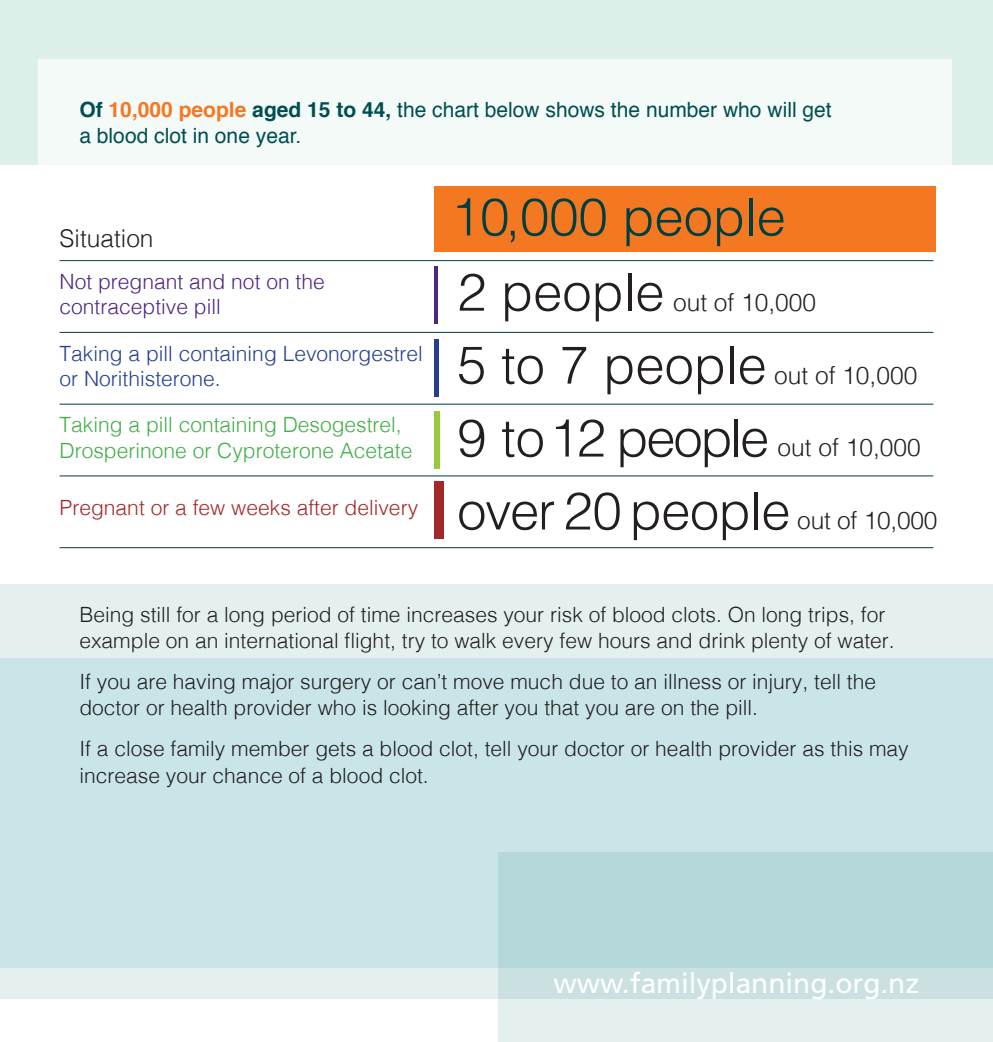
<style>
.page{position:relative;width:993px;height:1042px;background:#fff}
.page>*{position:absolute;margin:0;border:0;box-sizing:border-box;transform-origin:0 0}
.n_helv_lite_12pt{font:300 52.5px "Helvetica";letter-spacing:-.005em;color:#231f20}
.n_helv_lite_12pt-2{font:300 52.5px "Helvetica";color:#003f3f}
.n_helv_lite_12pt-3{font:300 52.5px "Helvetica";letter-spacing:-.04em;color:#231f20}
.t1{font:28px "Frutiger";color:#fff}
.n_helv_lite_12pt-4{font:300 24.5px "Helvetica";color:#231f20}
.n_helv_lite_12pt-5{font:300 21px/26.2px "Helvetica";color:#231f20}
.n_helv_lite_12pt-6{font:21px/25.2px "Helvetica";color:#004f50}
.n_helv_lite_12pt-7{font:300 21px/25.2px "Helvetica";color:#40ae49}
.n_helv_lite_12pt-8{font:300 21px/25.2px "Helvetica";color:#253f8e}
.n_helv_lite_12pt-9{font:300 21px/25.2px "Helvetica";color:#4e2582}
.n_helv_lite_12pt-10{font:300 21px "Helvetica";color:#a12929}
.s1{font-weight:700}
.s2{font-weight:700;color:#f47721}
</style>
<div class="page">
<hr style="left:434px;top:266px;width:3px;height:57px;background:#4e2582">
<div style="left:434px;top:340px;width:5px;height:57px;background:#253f8e"></div>
<div style="left:434px;top:411px;width:6px;height:57px;background:#96c93c"></div>
<div style="left:434px;top:481px;width:10px;height:57px;background:#a12929"></div>
<svg style="left:0;top:584px;width:992px;height:414px;fill:#cae5e8"></svg>
<div style="left:0;top:0;width:992px;height:164px;background:#dcefe8"></div>
<svg style="left:498px;top:852px;width:494px;height:190px;fill:#b4d7da"></svg>
<div style="left:434px;top:186px;width:501px;height:66px;background:#f47721"></div>
<hr style="left:60px;top:260px;width:873px;height:1px;background:#003f3f">
<hr style="left:60px;top:332px;width:873px;height:1px;background:#003f3f">
<hr style="left:60px;top:404px;width:873px;height:1px;background:#003f3f">
<hr style="left:60px;top:475px;width:873px;height:1px;background:#003f3f">
<hr style="left:60px;top:547px;width:873px;height:1px;background:#003f3f">
<div style="left:38px;top:60px;width:913px;height:118px;background:#f4faf8"></div>
<p class="n_helv_lite_12pt-6" style="left:79px;top:98px;width:753px"><span class="s1">Of</span> <span class="s2">10,000 people</span> <span class="s1">aged 15 to 44,</span> the chart below shows the number who will get a blood clot in one year.</p>
<p class="n_helv_lite_12pt-4" style="left:60px;top:218px;width:95px">Situation</p>
<p class="n_helv_lite_12pt-2" style="left:451px;top:172px;width:336px">10,000 people</p>
<p class="n_helv_lite_12pt-9" style="left:60px;top:267px;width:266px">Not pregnant and not on the contraceptive pill</p>
<p class="n_helv_lite_12pt" style="left:457px;top:247px;width:209px">2 people</p>
<p class="n_helv_lite_12pt" style="left:457px;top:320px;width:311px">5 to 7 people</p>
<p class="n_helv_lite_12pt-3" style="left:457px;top:393px;width:313px">9 to12 people</p>
<p class="n_helv_lite_12pt" style="left:457px;top:466px;width:335px">over 20 people</p>
<p class="n_helv_lite_12pt-4" style="left:672px;top:281px;width:145px">out of 10,000</p>
<p class="n_helv_lite_12pt-8" style="left:60px;top:339px;width:364px">Taking a pill containing Levonorgestrel or Norithisterone.</p>
<p class="n_helv_lite_12pt-7" style="left:60px;top:411px;width:354px">Taking a pill containing Desogestrel,<br>Drosperinone or Cyproterone Acetate</p>
<p class="n_helv_lite_12pt-10" style="left:60px;top:489px;width:360px">Pregnant or a few weeks after delivery</p>
<p class="n_helv_lite_12pt-4" style="left:773px;top:354px;width:145px">out of 10,000</p>
<p class="n_helv_lite_12pt-4" style="left:777px;top:427px;width:145px">out of 10,000</p>
<p class="n_helv_lite_12pt-4" style="left:797px;top:500px;width:142px">out of 10,000</p>
<p class="n_helv_lite_12pt-5" style="left:79px;top:599px;width:816px">Being still for a long period of time increases your risk of blood clots. On long trips, for example on an international flight, try to walk every few hours and drink plenty of water.</p>
<p class="n_helv_lite_12pt-5" style="left:79px;top:667px;width:797px">If you are having major surgery or can’t move much due to an illness or injury, tell the doctor or health provider who is looking after you that you are on the pill.</p>
<p class="n_helv_lite_12pt-5" style="left:79px;top:734px;width:830px">If a close family member gets a blood clot, tell your doctor or health provider as this may increase your chance of a blood clot.</p>
<p class="t1" style="left:553px;top:966px;width:367px">www.familyplanning.org.nz</p>
</div>
